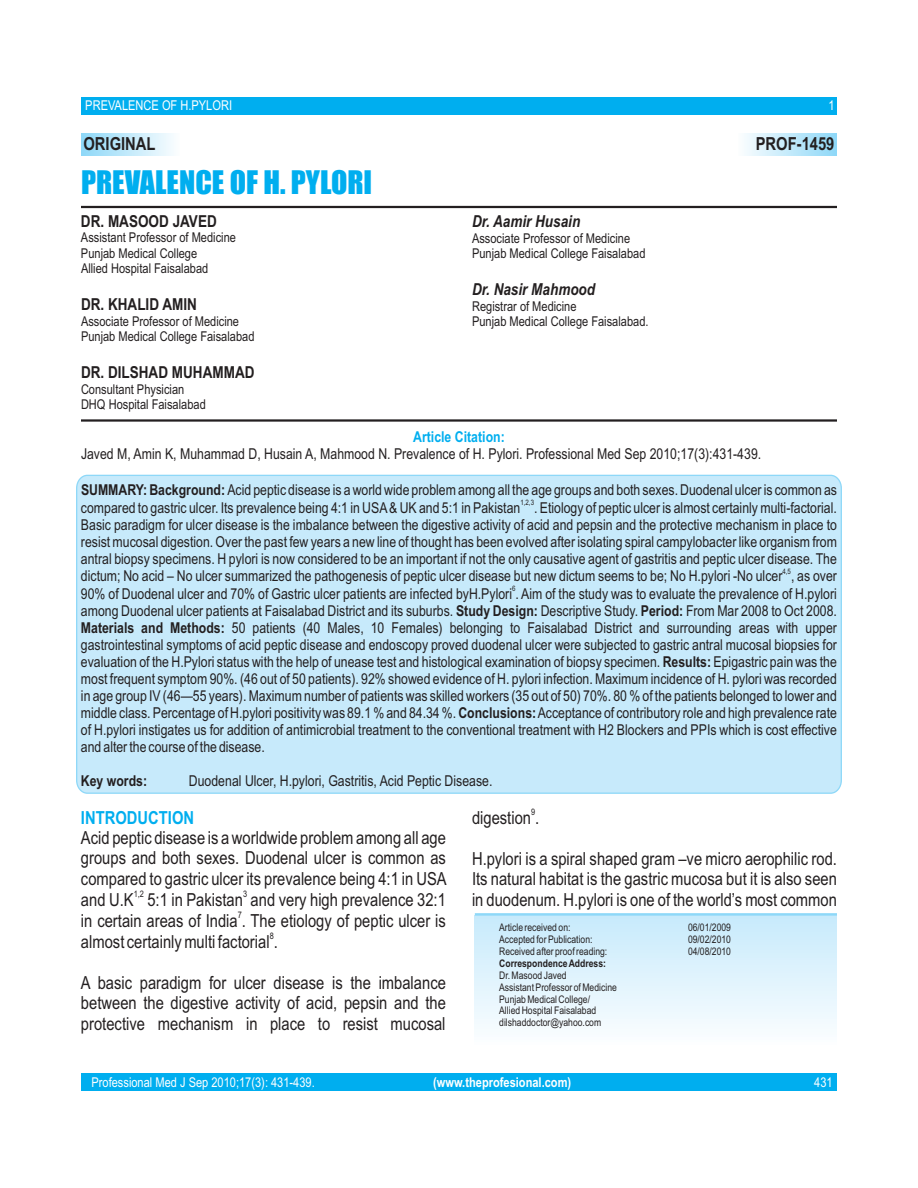
<style>
.page{position:relative;width:918px;height:1188px;background:#fff}
.page>*{position:absolute;margin:0;border:0;box-sizing:border-box;transform-origin:0 0}
.t1{font:30px "Impact";color:#00aeef}
.t2{font:18px/20.4px "Arial Narrow";color:#231f20}
.t3{font:700 18px "Arial Narrow";color:#231f20}
.t4{font:700 18px "Arial Narrow";color:#00aeef}
.t5{font:700 16.5px "Arial Narrow";color:#231f20}
.t6{font:italic 700 16.5px "Arial Narrow";color:#231f20}
.t7{font:15px/17.1px "Arial Narrow";color:#231f20;text-align:justify}
.t8{font:700 15px "Arial Narrow";color:#00aeef}
.t9{font:700 15px "Arial Narrow";color:#231f20}
.t10{font:13.5px/15.3px "Arial Narrow";color:#231f20}
.t11{font:13.5px "Arial Narrow";color:#fff}
.t12{font:700 13.5px "Arial Narrow";color:#fff}
.t13{font:10.5px/11.9px "Arial Narrow";color:#231f20}
.t14{font:700 10.5px "Arial Narrow";color:#231f20}
.t15{font:9px "Arial Narrow";color:#231f20}
.t16{font:7.5px "Arial Narrow";color:#231f20}
.s1{font-weight:700}
</style>
<div class="page">
<div style="left:739px;top:133px;width:98px;height:23px;background:linear-gradient(to right,#fbfdfe,#8fd8f8)"></div>
<div style="left:81px;top:97px;width:756px;height:17px;background:#00aeef"></div>
<div style="left:81px;top:1074px;width:756px;height:17px;background:#00aeef"></div>
<div style="left:76px;top:474px;width:766px;height:320px;background:#c7eafb"></div>
<div style="left:475px;top:916px;width:362px;height:130px;background:linear-gradient(to bottom,#c7eafb,#fcfeff)"></div>
<hr style="left:475px;top:913px;width:362px;height:3px;background:#8ed8f8">
<div style="left:81px;top:133px;width:98px;height:23px;background:linear-gradient(to right,#8ed8f8,#fafdfe)"></div>
<hr style="left:81px;top:206px;width:756px;height:2px;background:#231f20">
<hr style="left:81px;top:419px;width:756px;height:3px;background:#231f20">
<p class="t11" style="left:85px;top:100px;width:148px">PREVALENCE OF H.PYLORI</p>
<p class="t11" style="left:829px;top:100px;width:8px">1</p>
<p class="t3" style="left:83px;top:137px;width:74px">ORIGINAL</p>
<p class="t3" style="left:756px;top:137px;width:80px">PROF-1459</p>
<h1 class="t1" style="left:81px;top:170px;width:293px">PREVALENCE OF H. PYLORI</h1>
<p class="t5" style="left:81px;top:215px;width:137px">DR. MASOOD JAVED</p>
<p class="t6" style="left:472px;top:215px;width:110px">Dr. Aamir Husain</p>
<p class="t10" style="left:81px;top:231px;width:157px">Assistant Professor of Medicine</p>
<p class="t10" style="left:472px;top:231px;width:160px">Associate Professor of Medicine</p>
<p class="t10" style="left:81px;top:247px;width:118px">Punjab Medical College</p>
<p class="t10" style="left:472px;top:247px;width:175px">Punjab Medical College Faisalabad</p>
<p class="t10" style="left:81px;top:262px;width:129px">Allied Hospital Faisalabad</p>
<p class="t6" style="left:472px;top:283px;width:125px">Dr. Nasir Mahmood</p>
<p class="t5" style="left:81px;top:298px;width:117px">DR. KHALID AMIN</p>
<p class="t10" style="left:472px;top:300px;width:106px">Registrar of Medicine</p>
<p class="t10" style="left:81px;top:315px;width:160px">Associate Professor of Medicine</p>
<p class="t10" style="left:472px;top:315px;width:178px">Punjab Medical College Faisalabad.</p>
<p class="t10" style="left:81px;top:330px;width:175px">Punjab Medical College Faisalabad</p>
<p class="t5" style="left:81px;top:366px;width:175px">DR. DILSHAD MUHAMMAD</p>
<p class="t10" style="left:81px;top:383px;width:126px">Consultant Physician<br>DHQ Hospital Faisalabad</p>
<p class="t8" style="left:413px;top:431px;width:93px">Article Citation:</p>
<p class="t7" style="left:81px;top:447px;width:682px">Javed M, Amin K, Muhammad D, Husain A, Mahmood N. Prevalence of H. Pylori. Professional Med Sep 2010;17(3):431-439.</p>
<p class="t7" style="left:81px;top:483px;width:757px"><span class="s1">SUMMARY: Background:</span> Acid peptic disease is a world wide problem among all the age groups and both sexes. Duodenal ulcer is common as</p>
<p class="t16" style="left:520px;top:500px;width:15px">1,2,3</p>
<p class="t7" style="left:81px;top:500px;width:758px">compared to gastric ulcer. Its prevalence being 4:1 in USA&amp; UK and 5:1 in Pakistan . Etiology of peptic ulcer is almost certainly multi-factorial.<br>Basic paradigm for ulcer disease is the imbalance between the digestive activity of acid and pepsin and the protective mechanism in place to resist mucosal digestion. Over the past few years a new line of thought has been evolved after isolating spiral campylobacter like organism from antral biopsy specimens. H pylori is now considered to be an important if not the only causative agent of gastritis and peptic ulcer disease. The</p>
<p class="t16" style="left:782px;top:568px;width:10px">4,5</p>
<p class="t7" style="left:81px;top:569px;width:757px">dictum; No acid – No ulcer summarized the pathogenesis of peptic ulcer disease but new dictum seems to be; No H.pylori -No ulcer , as over</p>
<p class="t16" style="left:512px;top:586px;width:5px">6</p>
<p class="t7" style="left:81px;top:586px;width:758px">90% of Duodenal ulcer and 70% of Gastric ulcer patients are infected byH.Pylori . Aim of the study was to evaluate the prevalence of H.pylori among Duodenal ulcer patients at Faisalabad District and its suburbs. <span class="s1">Study Design:</span> Descriptive Study. <span class="s1">Period:</span> From Mar 2008 to Oct 2008.<br><span class="s1">Materials and Methods:</span> 50 patients (40 Males, 10 Females) belonging to Faisalabad District and surrounding areas with upper gastrointestinal symptoms of acid peptic disease and endoscopy proved duodenal ulcer were subjected to gastric antral mucosal biopsies for evaluation of the H.Pylori status with the help of unease test and histological examination of biopsy specimen. <span class="s1">Results:</span> Epigastric pain was the most frequent symptom 90%. (46 out of 50 patients). 92% showed evidence of H. pylori infection. Maximum incidence of H. pylori was recorded in age group IV (46—55 years). Maximum number of patients was skilled workers (35 out of 50) 70%. 80 % of the patients belonged to lower and middle class. Percentage of H.pylori positivity was 89.1 % and 84.34 %. <span class="s1">Conclusions:</span>Acceptance of contributory role and high prevalence rate of H.pylori instigates us for addition of antimicrobial treatment to the conventional treatment with H2 Blockers and PPIs which is cost effective and alter the course of the disease.</p>
<p class="t9" style="left:81px;top:775px;width:68px">Key words:</p>
<p class="t7" style="left:189px;top:774px;width:305px">Duodenal Ulcer, H.pylori, Gastritis, Acid Peptic Disease.</p>
<p class="t4" style="left:81px;top:811px;width:115px">INTRODUCTION</p>
<p class="t15" style="left:531px;top:809px;width:6px">9</p>
<p class="t2" style="left:472px;top:809px;width:69px">digestion .</p>
<p class="t2" style="left:81px;top:829px;width:366px">Acid peptic disease is a worldwide problem among all age groups and both sexes. Duodenal ulcer is common as</p>
<p class="t2" style="left:472px;top:850px;width:366px">H.pylori is a spiral shaped gram –ve micro aerophilic rod.</p>
<p class="t2" style="left:81px;top:870px;width:367px">compared to gastric ulcer its prevalence being 4:1 in USA</p>
<p class="t2" style="left:472px;top:870px;width:366px">Its natural habitat is the gastric mucosa but it is also seen</p>
<p class="t15" style="left:134px;top:890px;width:12px">1,2</p>
<p class="t15" style="left:243px;top:890px;width:6px">3</p>
<p class="t2" style="left:81px;top:891px;width:366px">and U.K 5:1 in Pakistan and very high prevalence 32:1</p>
<p class="t2" style="left:472px;top:891px;width:366px">in duodenum. H.pylori is one of the world’s most common</p>
<p class="t15" style="left:238px;top:911px;width:6px">7</p>
<p class="t2" style="left:81px;top:912px;width:366px">in certain areas of India . The etiology of peptic ulcer is</p>
<p class="t13" style="left:499px;top:922px;width:73px">Article received on:</p>
<p class="t13" style="left:688px;top:922px;width:45px">06/01/2009</p>
<p class="t15" style="left:270px;top:933px;width:6px">8</p>
<p class="t13" style="left:499px;top:934px;width:95px">Accepted for Publication:</p>
<p class="t13" style="left:688px;top:934px;width:45px">09/02/2010</p>
<p class="t2" style="left:81px;top:933px;width:198px">almost certainly multi factorial .</p>
<p class="t13" style="left:499px;top:946px;width:110px">Received after proof reading:</p>
<p class="t13" style="left:688px;top:946px;width:45px">04/08/2010</p>
<p class="t14" style="left:499px;top:959px;width:108px">Correspondence Address:</p>
<p class="t13" style="left:499px;top:970px;width:69px">Dr. Masood Javed</p>
<p class="t2" style="left:81px;top:974px;width:366px">A basic paradigm for ulcer disease is the imbalance</p>
<p class="t13" style="left:499px;top:982px;width:119px">Assistant Professor of Medicine<br>Punjab Medical College/</p>
<p class="t2" style="left:81px;top:994px;width:366px">between the digestive activity of acid, pepsin and the</p>
<p class="t13" style="left:499px;top:1006px;width:99px">Allied Hospital Faisalabad</p>
<p class="t2" style="left:81px;top:1015px;width:366px">protective mechanism in place to resist mucosal</p>
<p class="t13" style="left:499px;top:1018px;width:104px">dilshaddoctor@yahoo.com</p>
<p class="t11" style="left:91px;top:1077px;width:225px">Professional Med J Sep 2010;17(3): 431-439.</p>
<p class="t12" style="left:433px;top:1077px;width:140px">(www.theprofesional.com)</p>
<p class="t11" style="left:814px;top:1077px;width:20px">431</p>
</div>
